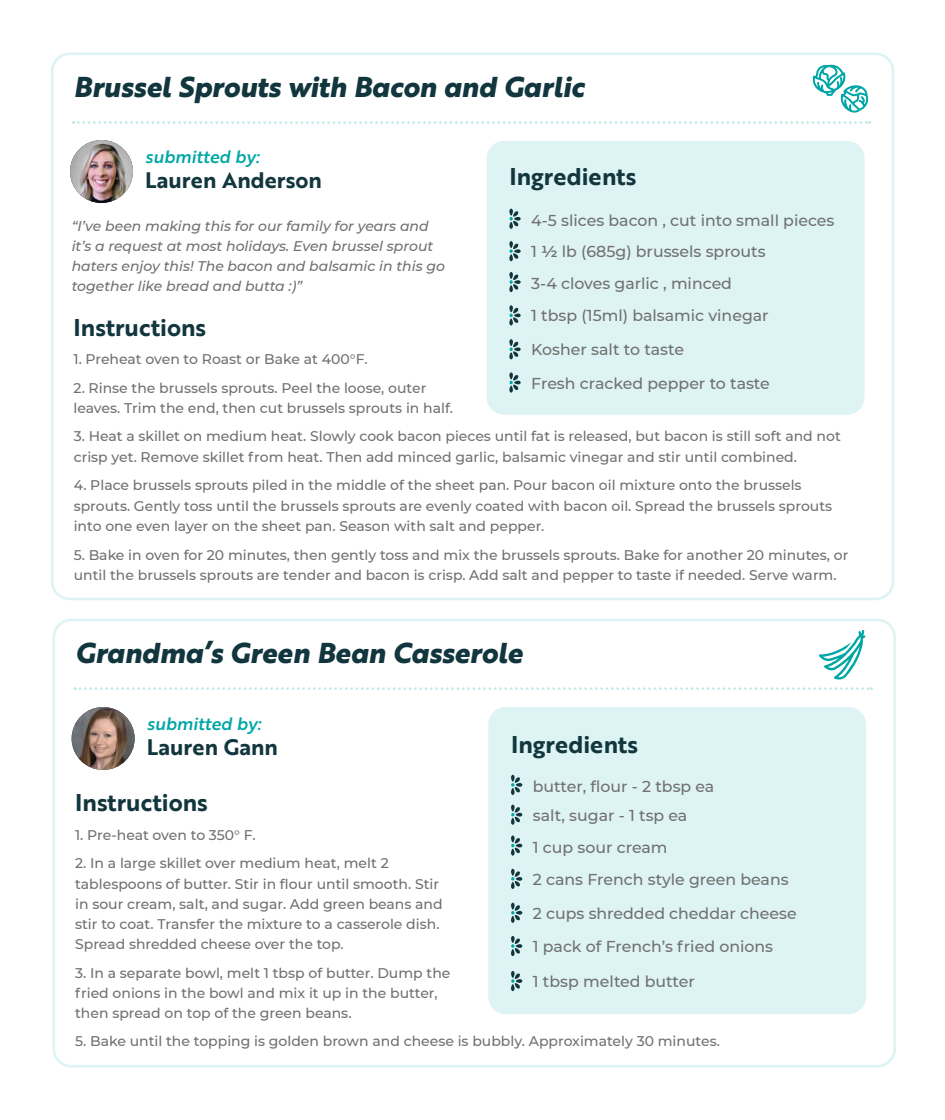
<style>
.page{position:relative;width:945px;height:1120px;background:#fff}
.page>*{position:absolute;margin:0;border:0;box-sizing:border-box;transform-origin:0 0}
.t1{font:28px "Brother 1816 Extra Bold Italic";color:#12363d}
.t2{font:23.62px "Brother 1816 Bold";color:#12363d}
.t3{font:21.88px "Brother 1816 Bold";color:#12363d}
.t4{font:17.5px "Brother 1816 Medium Italic";color:#00a6a6}
.t5{font:500 15.75px/31.9px "Montserrat";color:#707070}
.t6{font:500 14px/20.1px "Montserrat";color:#707070}
.t7{font:italic 500 14px/20.1px "Montserrat";color:#707070}
.s1{font-weight:600}
</style>
<div class="page">
<img style="left:70px;top:140px;width:63px;height:63px;border-radius:32px">
<svg style="left:73px;top:121px;width:797px;height:3px"></svg>
<div style="left:51px;top:52px;width:843px;height:548px;border:3px solid #def3f3;border-radius:18px"></div>
<div style="left:487px;top:141px;width:378px;height:274px;background:#def3f3;border-radius:18px"></div>
<svg style="left:509px;top:209px;width:12px;height:20px"></svg>
<svg style="left:509px;top:241px;width:12px;height:20px"></svg>
<svg style="left:509px;top:272px;width:12px;height:20px"></svg>
<svg style="left:509px;top:305px;width:12px;height:20px"></svg>
<svg style="left:509px;top:339px;width:12px;height:20px"></svg>
<svg style="left:509px;top:372px;width:12px;height:21px"></svg>
<img style="left:72px;top:707px;width:63px;height:63px;border-radius:32px">
<svg style="left:75px;top:687px;width:797px;height:3px"></svg>
<div style="left:52px;top:619px;width:844px;height:449px;border:3px solid #def3f3;border-radius:18px"></div>
<div style="left:488px;top:707px;width:378px;height:307px;background:#def3f3;border-radius:18px"></div>
<svg style="left:511px;top:775px;width:11px;height:20px"></svg>
<svg style="left:511px;top:805px;width:11px;height:20px"></svg>
<svg style="left:511px;top:836px;width:11px;height:20px"></svg>
<svg style="left:511px;top:869px;width:11px;height:20px"></svg>
<svg style="left:511px;top:903px;width:11px;height:20px"></svg>
<svg style="left:511px;top:936px;width:11px;height:20px"></svg>
<svg style="left:511px;top:971px;width:11px;height:20px"></svg>
<svg style="left:813px;top:64px;width:56px;height:49px"></svg>
<svg style="left:819px;top:630px;width:47px;height:50px"></svg>
<h1 class="t1" style="left:74px;top:66px;width:512px">Brussel Sprouts with Bacon and Garlic</h1>
<p class="t4" style="left:145px;top:144px;width:116px">submitted by:</p>
<h3 class="t3" style="left:145px;top:163px;width:178px">Lauren Anderson</h3>
<p class="t7" style="left:72px;top:215px;width:375px">“I’ve been making this for our family for years and it’s a request at most holidays. Even brussel sprout haters enjoy this! The bacon and balsamic in this go together like bread and butta :)”</p>
<h2 class="t2" style="left:74px;top:310px;width:134px">Instructions</h2>
<p class="t6" style="left:74px;top:349px;width:296px">1. Preheat oven to Roast or Bake at 400°F.</p>
<p class="t6" style="left:74px;top:378px;width:381px">2. Rinse the brussels sprouts. Peel the loose, outer leaves. Trim the end, then cut brussels sprouts in half.</p>
<h2 class="t2" style="left:509px;top:159px;width:128px">Ingredients</h2>
<p class="t5" style="left:531px;top:203px;width:305px">4-5 slices bacon , cut into small pieces<br>1 <span class="s1">1/2</span> lb (685g) brussels sprouts<br>3-4 cloves garlic , minced<br>1 tbsp (15ml) balsamic vinegar</p>
<p class="t5" style="left:531px;top:332px;width:240px;line-height:33.2px">Kosher salt to taste<br>Fresh cracked pepper to taste</p>
<p class="t6" style="left:74px;top:426px;width:769px">3. Heat a skillet on medium heat. Slowly cook bacon pieces until fat is released, but bacon is still soft and not crisp yet. Remove skillet from heat. Then add minced garlic, balsamic vinegar and stir until combined.</p>
<p class="t6" style="left:74px;top:475px;width:760px">4. Place brussels sprouts piled in the middle of the sheet pan. Pour bacon oil mixture onto the brussels sprouts. Gently toss until the brussels sprouts are evenly coated with bacon oil. Spread the brussels sprouts into one even layer on the sheet pan. Season with salt and pepper.</p>
<p class="t6" style="left:74px;top:544px;width:776px">5. Bake in oven for 20 minutes, then gently toss and mix the brussels sprouts. Bake for another 20 minutes, or until the brussels sprouts are tender and bacon is crisp. Add salt and pepper to taste if needed. Serve warm.</p>
<h1 class="t1" style="left:75px;top:632px;width:449px">Grandma’s Green Bean Casserole</h1>
<p class="t4" style="left:147px;top:711px;width:116px">submitted by:</p>
<h3 class="t3" style="left:147px;top:730px;width:133px">Lauren Gann</h3>
<h2 class="t2" style="left:75px;top:784px;width:134px">Instructions</h2>
<p class="t6" style="left:75px;top:824px;width:182px">1. Pre-heat oven to 350° F.</p>
<p class="t6" style="left:75px;top:853px;width:369px">2. In a large skillet over medium heat, melt 2 tablespoons of butter. Stir in flour until smooth. Stir in sour cream, salt, and sugar. Add green beans and stir to coat. Transfer the mixture to a casserole dish.<br>Spread shredded cheese over the top.</p>
<p class="t6" style="left:75px;top:962px;width:377px">3. In a separate bowl, melt 1 tbsp of butter. Dump the fried onions in the bowl and mix it up in the butter, then spread on top of the green beans.</p>
<h2 class="t2" style="left:511px;top:727px;width:128px">Ingredients</h2>
<p class="t5" style="left:533px;top:771px;width:183px;line-height:29px">butter, flour - 2 tbsp ea salt, sugar - 1 tsp ea</p>
<p class="t5" style="left:533px;top:830px;width:257px;line-height:32.5px">1 cup sour cream<br>2 cans French style green beans</p>
<p class="t5" style="left:533px;top:896px;width:265px;line-height:33.2px">2 cups shredded cheddar cheese<br>1 pack of French’s fried onions</p>
<p class="t5" style="left:533px;top:965px;width:164px">1 tbsp melted butter</p>
<p class="t6" style="left:75px;top:1030px;width:646px">5. Bake until the topping is golden brown and cheese is bubbly. Approximately 30 minutes.</p>
</div>
